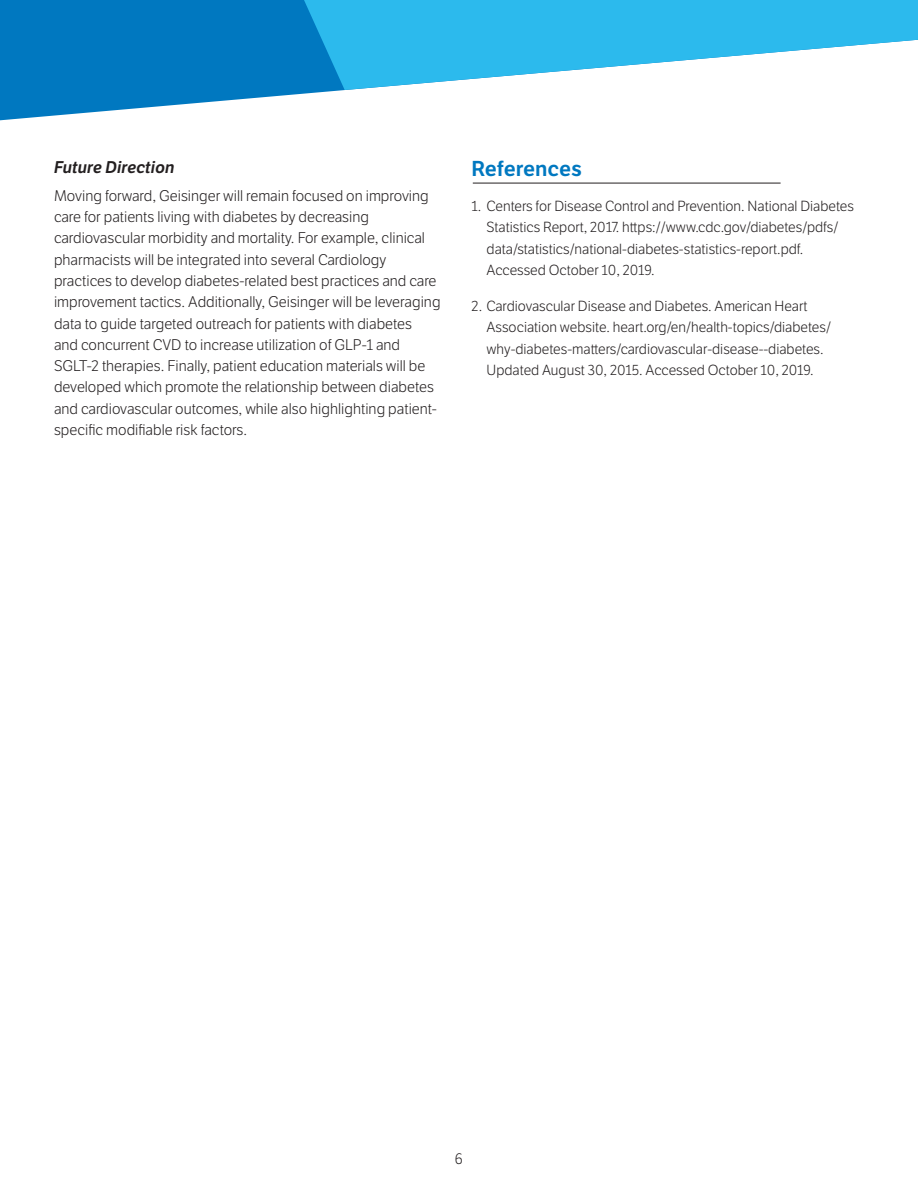
<style>
.page{position:relative;width:918px;height:1188px;background:#fff}
.page>*{position:absolute;margin:0;border:0;box-sizing:border-box;transform-origin:0 0}
.Headers_-_18_bold{font:600 21px "LFT Etica";color:#0078c0}
.Subhead_-_bold_itali{font:italic 600 16.5px "LFT Etica";color:#231f20}
.body_-_10_5_light{font:300 15px/21.3px "LFT Etica";color:#231f20}
.bullet_text{font:300 14.25px/21.3px "LFT Etica";color:#231f20}
</style>
<div class="page">
<svg style="left:0;top:0;width:345px;height:121px;fill:#0078c0"></svg>
<svg style="left:298px;top:0;width:620px;height:90px;fill:#2cbaed"></svg>
<hr style="left:473px;top:183px;width:308px;height:1px;background:#231f20">
<p class="Subhead_-_bold_itali" style="left:54px;top:158px;width:122px">Future Direction</p>
<p class="body_-_10_5_light" style="left:54px;top:185px;width:388px">Moving forward, Geisinger will remain focused on improving care for patients living with diabetes by decreasing cardiovascular morbidity and mortality. For example, clinical pharmacists will be integrated into several Cardiology practices to develop diabetes-related best practices and care improvement tactics. Additionally, Geisinger will be leveraging data to guide targeted outreach for patients with diabetes<br>and concurrent CVD to increase utilization of GLP-1 and SGLT-2 therapies. Finally, patient education materials will be developed which promote the relationship between diabetes and cardiovascular outcomes, while also highlighting patient&shy;specific modifiable risk factors.</p>
<p class="Headers_-_18_bold" style="left:472px;top:156px;width:112px">References</p>
<p class="bullet_text" style="left:487px;top:196px;width:369px;text-indent:-15px">1. Centers for Disease Control and Prevention. National Diabetes Statistics Report, 2017. https://www.cdc.gov/diabetes/pdfs/ data/statistics/national-diabetes-statistics-report.pdf.<br>Accessed October 10, 2019.</p>
<p class="bullet_text" style="left:487px;top:296px;width:346px;text-indent:-15px">2. Cardiovascular Disease and Diabetes. American Heart Association website. heart.org/en/health-topics/diabetes/ why-diabetes-matters/cardiovascular-disease--diabetes.<br>Updated August 30, 2015. Accessed October 10, 2019.</p>
<p class="body_-_10_5_light" style="left:455px;top:1148px;width:10px">6</p>
</div>
